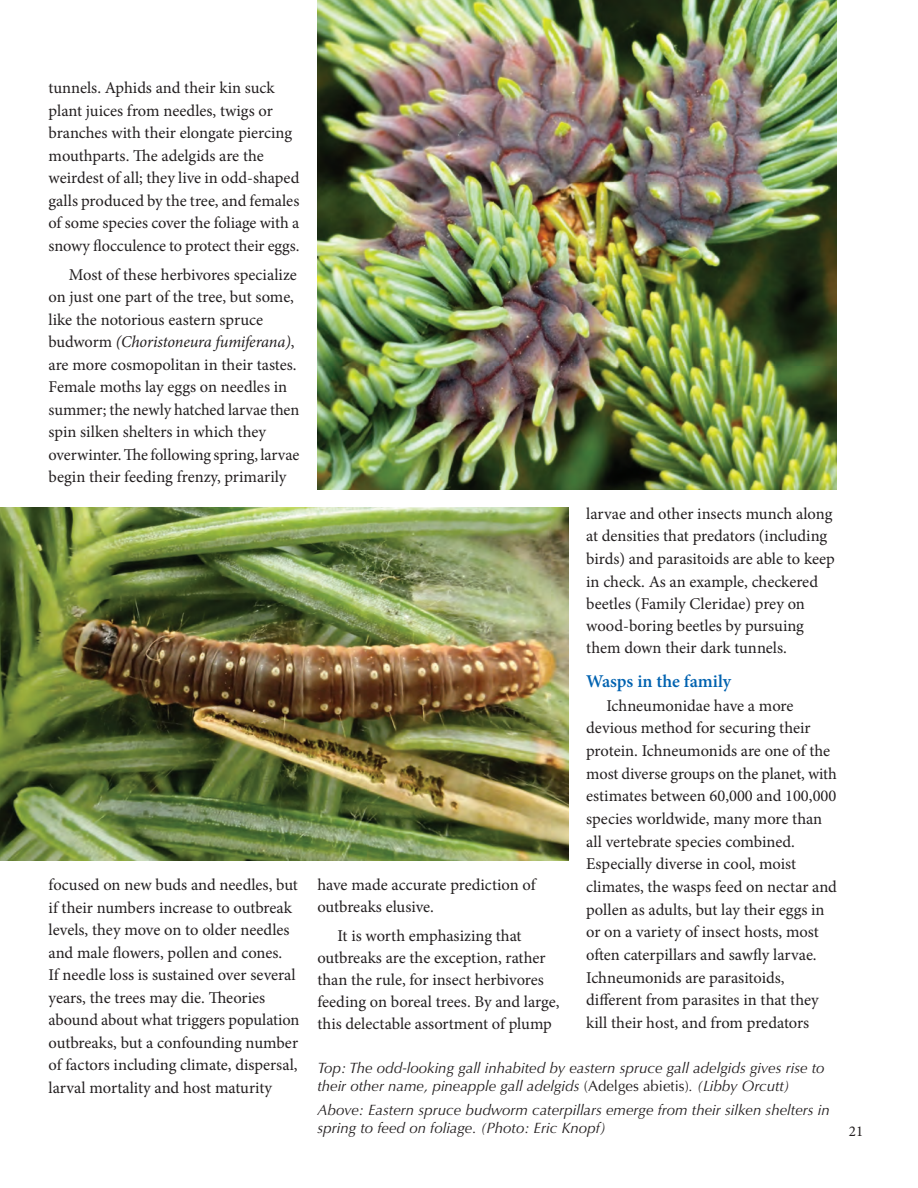
<style>
.page{position:relative;width:918px;height:1188px;background:#fff}
.page>*{position:absolute;margin:0;border:0;box-sizing:border-box;transform-origin:0 0}
.t1{font:600 18px "Minion Pro";color:#0162b0}
.t2{font:16.5px/22.5px "Minion Pro";letter-spacing:-.005em;color:#231f20}
.t3{font:italic 15px/18px "Optima";color:#231f20}
.t4{font:15px "Minion Pro";color:#231f20}
.s1{font-style:italic}
.s2{font-style:normal}
</style>
<div class="page">
<img style="left:317px;top:0;width:519px;height:489px">
<img style="left:0;top:507px;width:568px;height:353px">
<p class="t2" style="left:49px;top:77px;width:252px">tunnels. Aphids and their kin suck plant juices from needles, twigs or branches with their elongate piercing mouthparts. Te adelgids are the weirdest of all; they live in odd-shaped galls produced by the tree, and females of some species cover the foliage with a snowy focculence to protect their eggs.</p>
<p class="t2" style="left:49px;top:263px;width:252px;text-indent:20px">Most of these herbivores specialize on just one part of the tree, but some, like the notorious eastern spruce budworm <span class="s1">(Choristoneura fumiferana)</span>, are more cosmopolitan in their tastes.<br>Female moths lay eggs on needles in summer; the newly hatched larvae then spin silken shelters in which they overwinter. Te following spring, larvae begin their feeding frenzy, primarily</p>
<p class="t2" style="left:586px;top:503px;width:250px">larvae and other insects munch along at densities that predators (including birds) and parasitoids are able to keep in check. As an example, checkered beetles (Family Cleridae) prey on wood-boring beetles by pursuing them down their dark tunnels.</p>
<p class="t1" style="left:586px;top:669px;width:147px">Wasps in the family</p>
<p class="t2" style="left:586px;top:694px;width:252px;text-indent:20px">Ichneumonidae have a more devious method for securing their protein. Ichneumonids are one of the most diverse groups on the planet, with estimates between 60,000 and 100,000 species worldwide, many more than all vertebrate species combined.<br>Especially diverse in cool, moist climates, the wasps feed on nectar and pollen as adults, but lay their eggs in or on a variety of insect hosts, most ofen caterpillars and sawfy larvae.<br>Ichneumonids are parasitoids, diferent from parasites in that they kill their host, and from predators</p>
<p class="t3" style="left:317px;top:1059px;width:509px">Top: The odd-looking gall inhabited by eastern spruce gall adelgids gives rise to their other name, pineapple gall adelgids <span class="s2">(Adelges abietis)</span>. (Libby Orcutt)</p>
<p class="t3" style="left:317px;top:1102px;width:514px">Above: Eastern spruce budworm caterpillars emerge from their silken shelters in spring to feed on foliage. (Photo: Eric Knopf)</p>
<p class="t2" style="left:49px;top:874px;width:252px">focused on new buds and needles, but if their numbers increase to outbreak levels, they move on to older needles and male fowers, pollen and cones.<br>If needle loss is sustained over several years, the trees may die. Teories abound about what triggers population outbreaks, but a confounding number of factors including climate, dispersal, larval mortality and host maturity</p>
<p class="t2" style="left:317px;top:874px;width:221px;line-height:22px">have made accurate prediction of outbreaks elusive.</p>
<p class="t2" style="left:317px;top:925px;width:244px;line-height:22px;text-indent:20px">It is worth emphasizing that outbreaks are the exception, rather than the rule, for insect herbivores feeding on boreal trees. By and large, this delectable assortment of plump</p>
<p class="t4" style="left:849px;top:1121px;width:16px">21</p>
</div>
